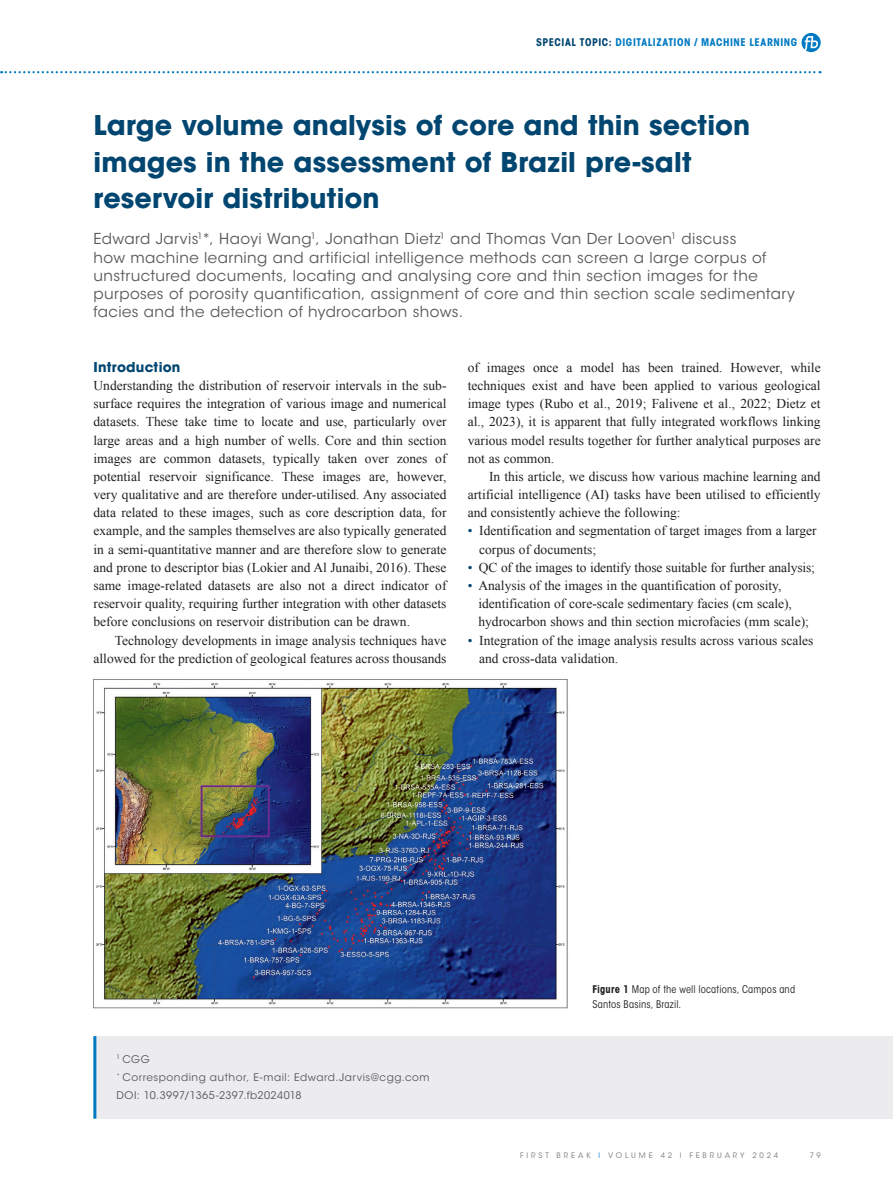
<style>
.page{position:relative;width:893px;height:1191px;background:#fff}
.page>*{position:absolute;margin:0;border:0;box-sizing:border-box;transform-origin:0 0}
._01-HEADER_1{font:700 27px/36.3px "ITC Avant Garde Std";letter-spacing:.005em;color:#004670}
._04-INTRO{font:15px/18.1px "ITC Avant Garde Std";letter-spacing:.025em;color:#57585a}
._00-FB_BODY{font:13.5px/18.1px "Times New Roman";color:#231f20;text-align:justify}
._00-FB_BODY_indent{font:13.5px/18.1px "Times New Roman";color:#231f20;text-align:justify}
._00-FB_BODY_list{font:13.5px/18.1px "Times New Roman";color:#231f20}
._02-HEADER_2{font:700 13.5px "ITC Avant Garde Std";letter-spacing:.015em;color:#004670}
._09-ST-TA_Footer{font:10.5px "ITC Avant Garde Std";letter-spacing:.05em;color:#57585a}
._06-CAPTION_black{font:condensed 10.5px/15px "ITC Avant Garde Std";letter-spacing:.015em;color:#231f20}
.t1{font:700 condensed 10.5px "ITC Avant Garde Std";letter-spacing:.055em;color:#007ac2}
.t2{font:7.5px "ITC Avant Garde Std";letter-spacing:.385em;color:#787a7d}
.s1{color:#004670}
.s2{font-weight:700}
.s3{color:#1c8acb}
</style>
<div class="page">
<svg style="left:801px;top:33px;width:20px;height:19px"></svg>
<svg style="left:1px;top:71px;width:820px;height:2px"></svg>
<div style="left:93px;top:1036px;width:800px;height:82px;background:#ececee"></div>
<hr style="left:93px;top:1036px;width:3px;height:82px;background:#007ac2">
<img style="left:93px;top:679px;width:475px;height:330px">
<p class="t1" style="left:536px;top:36px;width:263px"><span class="s1">SPECIAL TOPIC:</span> DIGITALIZATION / MACHINE LEARNING</p>
<p class="_01-HEADER_1" style="left:94px;top:107px;width:658px">Large volume analysis of core and thin section images in the assessment of Brazil pre-salt reservoir distribution</p>
<p class="_04-INTRO" style="left:94px;top:230px;width:703px">Edward Jarvis<sup>1</sup>*, Haoyi Wang<sup>1</sup>, Jonathan Dietz<sup>1</sup> and Thomas Van Der Looven<sup>1</sup> discuss<br>how machine learning and artificial intelligence methods can screen a large corpus of unstructured documents, locating and analysing core and thin section images for the purposes of porosity quantification, assignment of core and thin section scale sedimentary facies and the detection of hydrocarbon shows.</p>
<p class="_02-HEADER_2" style="left:94px;top:358px;width:88px">Introduction</p>
<p class="_00-FB_BODY" style="left:94px;top:376px;width:354px">Understanding the distribution of reservoir intervals in the sub&shy;surface requires the integration of various image and numerical datasets. These take time to locate and use, particularly over large areas and a high number of wells. Core and thin section images are common datasets, typically taken over zones of potential reservoir significance. These images are, however, very qualitative and are therefore under-utilised. Any associated data related to these images, such as core description data, for example, and the samples themselves are also typically generated in a semi-quantitative manner and are therefore slow to generate and prone to descriptor bias (Lokier and Al Junaibi, 2016). These same image-related datasets are also not a direct indicator of reservoir quality, requiring further integration with other datasets before conclusions on reservoir distribution can be drawn.</p>
<p class="_00-FB_BODY_indent" style="left:94px;top:631px;width:354px;text-align:right">Technology developments in image analysis techniques have allowed for the prediction of geological features across thousands</p>
<p class="_00-FB_BODY_indent" style="left:468px;top:358px;width:354px">of images once a model has been trained. However, while techniques exist and have been applied to various geological image types (Rubo et al., 2019; Falivene et al., 2022; Dietz et al., 2023), it is apparent that fully integrated workflows linking various model results together for further analytical purposes are not as common.</p>
<p class="_00-FB_BODY_indent" style="left:468px;top:467px;width:354px;text-indent:21px">In this article, we discuss how various machine learning and artificial intelligence (AI) tasks have been utilised to efficiently and consistently achieve the following:</p>
<p class="_00-FB_BODY_list" style="left:479px;top:521px;width:339px;text-indent:-11px"><span class="s1">•</span> Identification and segmentation of target images from a larger corpus of documents;</p>
<p class="_00-FB_BODY_list" style="left:468px;top:558px;width:349px"><span class="s1">•</span> QC of the images to identify those suitable for further analysis;</p>
<p class="_00-FB_BODY_list" style="left:478px;top:576px;width:332px;text-indent:-11px"><span class="s1">•</span> Analysis of the images in the quantification of porosity, identification of core-scale sedimentary facies (cm scale), hydrocarbon shows and thin section microfacies (mm scale);</p>
<p class="_00-FB_BODY_list" style="left:479px;top:631px;width:336px;text-indent:-11px"><span class="s1">•</span> Integration of the image analysis results across various scales and cross-data validation.</p>
<p class="_09-ST-TA_Footer" style="left:117px;top:1052px;width:35px"><sup>1</sup> CGG</p>
<p class="_09-ST-TA_Footer" style="left:117px;top:1070px;width:315px"><sup>*</sup> Corresponding author, E-mail: Edward.Jarvis@cgg.com</p>
<p class="_09-ST-TA_Footer" style="left:117px;top:1089px;width:187px">DOI: 10.3997/1365-2397.fb2024018</p>
<p class="_06-CAPTION_black" style="left:592px;top:982px;width:204px"><span class="s2">Figure 1</span> Map of the well locations, Campos and<br>Santos Basins, Brazil.</p>
<p class="t2" style="left:520px;top:1151px;width:260px">FIRST BREAK <span class="s3">I</span> VOLUME 42 I FEBRUARY 2024</p>
<p class="t2" style="left:810px;top:1151px;width:12px">7 9</p>
</div>
